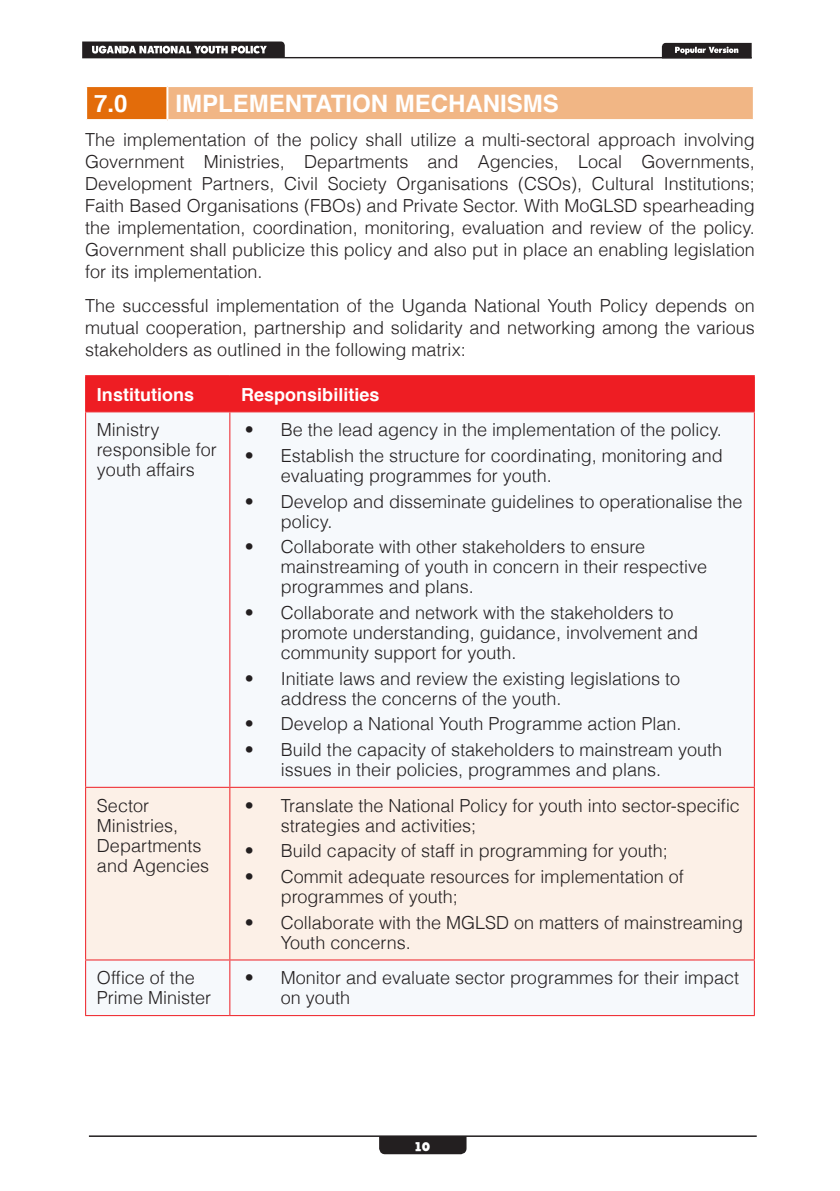
<style>
.page{position:relative;width:840px;height:1191px;background:#fff}
.page>*{position:absolute;margin:0;border:0;box-sizing:border-box;transform-origin:0 0}
.t1{font:700 24px "Helvetica";color:#fff}
.t2{font:300 18px/20px "Helvetica";color:#231f20}
.t3{font:700 18px "Helvetica";color:#fff}
.t4{font:12px "Admisi Display SSK";color:#fff}
</style>
<div class="page">
<svg style="left:379px;top:1137px;width:87px;height:17px"></svg>
<hr style="left:89px;top:1135px;width:667px;height:2px;background:#231f20">
<svg style="left:82px;top:41px;width:202px;height:16px"></svg>
<svg style="left:661px;top:43px;width:90px;height:14px"></svg>
<hr style="left:82px;top:57px;width:669px;height:1px;background:#231f20">
<div style="left:86px;top:86px;width:81px;height:34px;background:#e36c0a"></div>
<div style="left:167px;top:86px;width:586px;height:34px;background:#f1b685"></div>
<hr style="left:85px;top:85px;width:82px;height:2px;background:#fff">
<hr style="left:85px;top:87px;width:2px;height:32px;background:#fff">
<hr style="left:167px;top:85px;width:587px;height:2px;background:#fff">
<hr style="left:166px;top:87px;width:2px;height:32px;background:#fff">
<hr style="left:752px;top:87px;width:2px;height:32px;background:#fff">
<hr style="left:85px;top:119px;width:82px;height:2px;background:#fff">
<hr style="left:167px;top:119px;width:587px;height:2px;background:#fff">
<div style="left:86px;top:376px;width:667px;height:35px;background:#ee1d23"></div>
<div style="left:86px;top:412px;width:667px;height:603px;background:#f6f9fc"></div>
<div style="left:86px;top:788px;width:667px;height:171px;background:#fcf0e7"></div>
<hr style="left:85px;top:375px;width:145px;height:1px;background:#ee1d23">
<hr style="left:85px;top:376px;width:1px;height:35px;background:#ee1d23">
<hr style="left:230px;top:375px;width:524px;height:1px;background:#ee1d23">
<hr style="left:229px;top:376px;width:1px;height:35px;background:#ee1d23">
<hr style="left:753px;top:376px;width:1px;height:35px;background:#ee1d23">
<hr style="left:85px;top:411px;width:145px;height:1px;background:#ee1d23">
<hr style="left:85px;top:412px;width:1px;height:375px;background:#ee1d23">
<hr style="left:230px;top:411px;width:524px;height:1px;background:#ee1d23">
<hr style="left:229px;top:412px;width:1px;height:375px;background:#ee1d23">
<hr style="left:753px;top:412px;width:1px;height:375px;background:#ee1d23">
<hr style="left:85px;top:787px;width:145px;height:1px;background:#ee1d23">
<hr style="left:85px;top:788px;width:1px;height:171px;background:#ee1d23">
<hr style="left:230px;top:787px;width:524px;height:1px;background:#ee1d23">
<hr style="left:229px;top:788px;width:1px;height:171px;background:#ee1d23">
<hr style="left:753px;top:788px;width:1px;height:171px;background:#ee1d23">
<hr style="left:85px;top:959px;width:145px;height:1px;background:#ee1d23">
<hr style="left:85px;top:960px;width:1px;height:55px;background:#ee1d23">
<hr style="left:230px;top:959px;width:524px;height:1px;background:#ee1d23">
<hr style="left:229px;top:960px;width:1px;height:55px;background:#ee1d23">
<hr style="left:753px;top:960px;width:1px;height:55px;background:#ee1d23">
<hr style="left:85px;top:1015px;width:145px;height:1px;background:#ee1d23">
<hr style="left:230px;top:1015px;width:524px;height:1px;background:#ee1d23">
<p class="t1" style="left:94px;top:84px;width:35px">7.0</p>
<p class="t1" style="left:175px;top:84px;width:385px">IMPLEMENTATION MECHANISMS</p>
<p class="t2" style="left:85px;top:128px;width:671px;line-height:22px;text-align:justify">The implementation of the policy shall utilize a multi-sectoral approach involving Government Ministries, Departments and Agencies, Local Governments, Development Partners, Civil Society Organisations (CSOs), Cultural Institutions; Faith Based Organisations (FBOs) and Private Sector. With MoGLSD spearheading the implementation, coordination, monitoring, evaluation and review of the policy.<br>Government shall publicize this policy and also put in place an enabling legislation for its implementation.</p>
<p class="t2" style="left:85px;top:293px;width:670px;line-height:22px;text-align:justify">The successful implementation of the Uganda National Youth Policy depends on mutual cooperation, partnership and solidarity and networking among the various stakeholders as outlined in the following matrix:</p>
<p class="t3" style="left:97px;top:380px;width:99px">Institutions</p>
<p class="t3" style="left:241px;top:380px;width:140px">Responsibilities</p>
<p class="t2" style="left:97px;top:419px;width:121px">Ministry responsible for youth affairs</p>
<p class="t2" style="left:245px;top:419px;width:478px">• Be the lead agency in the implementation of the policy.</p>
<p class="t2" style="left:281px;top:444px;width:443px;text-indent:-36px">• Establish the structure for coordinating, monitoring and evaluating programmes for youth.</p>
<p class="t2" style="left:281px;top:490px;width:463px;text-indent:-36px">• Develop and disseminate guidelines to operationalise the policy.</p>
<p class="t2" style="left:281px;top:536px;width:427px;text-indent:-36px">• Collaborate with other stakeholders to ensure mainstreaming of youth in concern in their respective programmes and plans.</p>
<p class="t2" style="left:281px;top:601px;width:418px;text-indent:-36px">• Collaborate and network with the stakeholders to promote understanding, guidance, involvement and community support for youth.</p>
<p class="t2" style="left:281px;top:667px;width:400px;text-indent:-36px">• Initiate laws and review the existing legislations to address the concerns of the youth.</p>
<p class="t2" style="left:245px;top:713px;width:438px">• Develop a National Youth Programme action Plan.</p>
<p class="t2" style="left:281px;top:738px;width:442px;text-indent:-36px">• Build the capacity of stakeholders to mainstream youth issues in their policies, programmes and plans.</p>
<p class="t2" style="left:97px;top:794px;width:114px">Sector<br>Ministries,<br>Departments and Agencies</p>
<p class="t2" style="left:281px;top:794px;width:460px;text-indent:-36px">• Translate the National Policy for youth into sector-specific strategies and activities;</p>
<p class="t2" style="left:245px;top:840px;width:424px">• Build capacity of staff in programming for youth;</p>
<p class="t2" style="left:281px;top:865px;width:404px;text-indent:-36px">• Commit adequate resources for implementation of programmes of youth;</p>
<p class="t2" style="left:281px;top:911px;width:463px;text-indent:-36px">• Collaborate with the MGLSD on matters of mainstreaming<br>Youth concerns.</p>
<p class="t2" style="left:97px;top:967px;width:115px">Office of the<br>Prime Minister</p>
<p class="t2" style="left:281px;top:967px;width:459px;text-indent:-36px">• Monitor and evaluate sector programmes for their impact on youth</p>
<p class="t4" style="left:414px;top:1139px;width:17px">10</p>
</div>
